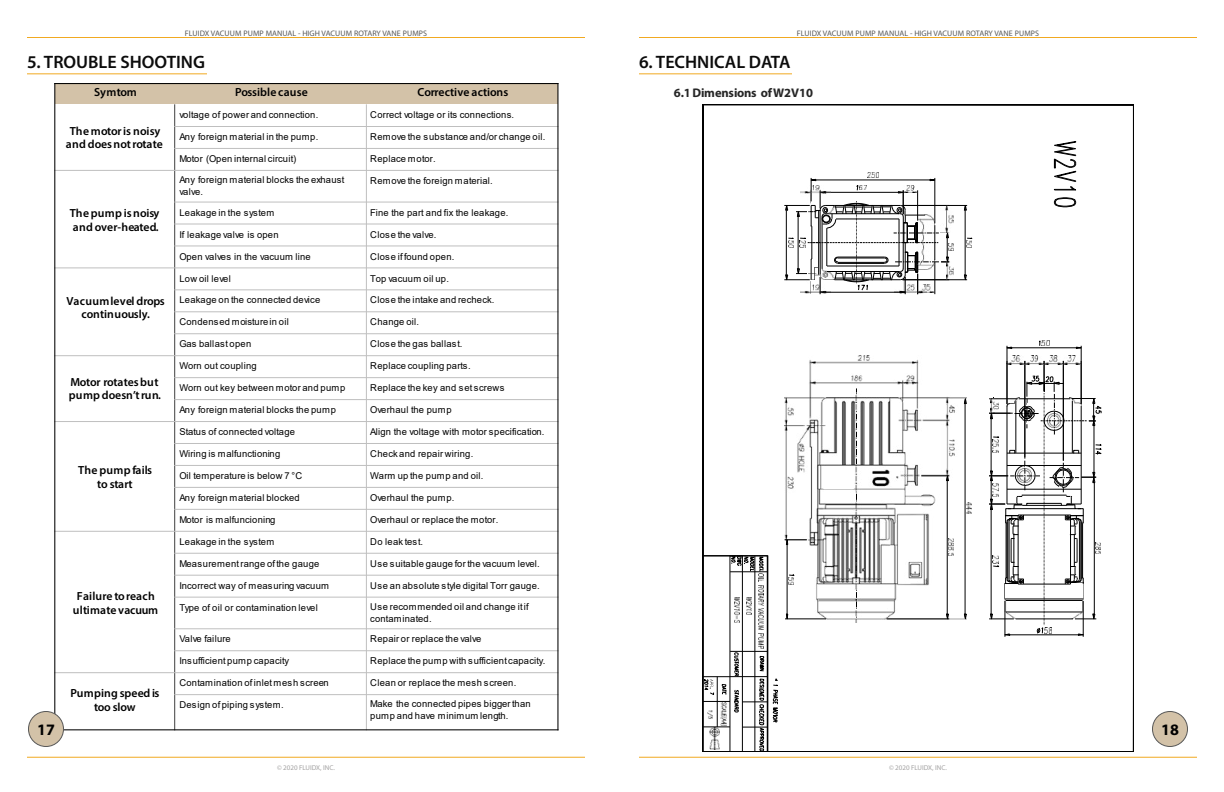
<style>
.page{position:relative;width:1224px;height:792px;background:#fff}
.page>*{position:absolute;margin:0;border:0;box-sizing:border-box;transform-origin:0 0}
.t1{font:600 18px "Myriad Pro";color:#0c0c0c}
.t2{font:700 16px "Myriad Pro";color:#000}
.t3{font:700 12.6px "Myriad Pro";letter-spacing:-.01em;color:#262626}
.t4{font:600 11.8px/13.3px "Myriad Pro";letter-spacing:.01em;color:#000;text-align:center}
.t5{font:9.4px/11.8px "Arial";letter-spacing:.025em;color:#000}
.t6{font:8px "Myriad Pro";letter-spacing:.01em;color:#585858}
.t7{font:7px "Myriad Pro";color:#a3a2a2}
</style>
<div class="page">
<hr style="left:27px;top:757px;width:558px;height:1px;background:#f1a921">
<hr style="left:27px;top:37px;width:558px;height:1px;background:#f1a921">
<hr style="left:639px;top:757px;width:558px;height:1px;background:#f1a921">
<hr style="left:639px;top:37px;width:558px;height:1px;background:#f1a921">
<hr style="left:27px;top:73px;width:180px;height:1px;background:#f1a921">
<hr style="left:639px;top:73px;width:153px;height:1px;background:#f1a921">
<div style="left:1152px;top:712px;width:36px;height:34px;background:#d3c2a8;border-radius:50%"></div>
<div style="left:1152px;top:711px;width:36px;height:36px;border:1px solid #585858;border-radius:50%"></div>
<div style="left:55px;top:84px;width:120px;height:20px;background:#d3c2a8"></div>
<div style="left:175px;top:84px;width:191px;height:20px;background:#d3c2a8"></div>
<div style="left:366px;top:84px;width:192px;height:20px;background:#d3c2a8"></div>
<hr style="left:174px;top:104px;width:1px;height:230px;background:#404040">
<svg style="left:174px;top:334px;width:1px;height:21px"></svg>
<hr style="left:174px;top:356px;width:1px;height:109px;background:#404040">
<svg style="left:174px;top:466px;width:1px;height:21px"></svg>
<hr style="left:174px;top:487px;width:1px;height:243px;background:#404040">
<hr style="left:366px;top:104px;width:1px;height:230px;background:#bfbfbf">
<svg style="left:366px;top:334px;width:1px;height:21px"></svg>
<hr style="left:366px;top:356px;width:1px;height:109px;background:#bfbfbf">
<svg style="left:366px;top:466px;width:1px;height:21px"></svg>
<hr style="left:366px;top:487px;width:1px;height:243px;background:#bfbfbf">
<hr style="left:174px;top:126px;width:384px;height:1px;background:#bfbfbf">
<hr style="left:174px;top:148px;width:384px;height:1px;background:#bfbfbf">
<hr style="left:54px;top:170px;width:504px;height:1px;background:#bfbfbf">
<hr style="left:174px;top:202px;width:384px;height:1px;background:#bfbfbf">
<hr style="left:174px;top:224px;width:384px;height:1px;background:#bfbfbf">
<hr style="left:174px;top:246px;width:384px;height:1px;background:#bfbfbf">
<hr style="left:54px;top:268px;width:504px;height:1px;background:#bfbfbf">
<hr style="left:174px;top:289px;width:384px;height:1px;background:#bfbfbf">
<hr style="left:174px;top:311px;width:384px;height:1px;background:#bfbfbf">
<hr style="left:174px;top:333px;width:384px;height:1px;background:#bfbfbf">
<hr style="left:54px;top:355px;width:504px;height:1px;background:#bfbfbf">
<hr style="left:174px;top:377px;width:384px;height:1px;background:#bfbfbf">
<hr style="left:174px;top:399px;width:384px;height:1px;background:#bfbfbf">
<hr style="left:54px;top:421px;width:504px;height:1px;background:#bfbfbf">
<hr style="left:174px;top:443px;width:384px;height:1px;background:#bfbfbf">
<hr style="left:174px;top:465px;width:384px;height:1px;background:#bfbfbf">
<hr style="left:174px;top:487px;width:384px;height:1px;background:#bfbfbf">
<hr style="left:174px;top:509px;width:384px;height:1px;background:#bfbfbf">
<hr style="left:54px;top:531px;width:504px;height:1px;background:#bfbfbf">
<hr style="left:174px;top:553px;width:384px;height:1px;background:#bfbfbf">
<hr style="left:174px;top:575px;width:384px;height:1px;background:#bfbfbf">
<hr style="left:174px;top:597px;width:384px;height:1px;background:#bfbfbf">
<hr style="left:174px;top:628px;width:384px;height:1px;background:#bfbfbf">
<hr style="left:174px;top:650px;width:384px;height:1px;background:#bfbfbf">
<hr style="left:54px;top:672px;width:504px;height:1px;background:#bfbfbf">
<hr style="left:174px;top:694px;width:384px;height:1px;background:#bfbfbf">
<hr style="left:54px;top:83px;width:1px;height:647px;background:#000">
<hr style="left:557px;top:83px;width:1px;height:647px;background:#000">
<hr style="left:54px;top:83px;width:504px;height:1px;background:#000">
<hr style="left:54px;top:729px;width:504px;height:1px;background:#000">
<div style="left:28px;top:712px;width:36px;height:34px;background:#d3c2a8;border-radius:50%"></div>
<div style="left:28px;top:711px;width:36px;height:36px;border:1px solid #585858;border-radius:50%"></div>
<hr style="left:703px;top:752px;width:431px;height:1px;background:#000">
<svg style="left:702px;top:104px;width:432px;height:648px"></svg>
<div style="left:824px;top:468px;width:29px;height:20px;background:#fff"></div>
<p class="t6" style="left:185px;top:28px;width:244px">FLUIDX VACUUM PUMP MANUAL - HIGH VACUUM ROTARY VANE PUMPS</p>
<p class="t6" style="left:797px;top:28px;width:244px">FLUIDX VACUUM PUMP MANUAL - HIGH VACUUM ROTARY VANE PUMPS</p>
<h1 class="t1" style="left:27px;top:50px;width:180px">5. TROUBLE SHOOTING</h1>
<h1 class="t1" style="left:639px;top:50px;width:153px">6. TECHNICAL DATA</h1>
<h3 class="t3" style="left:674px;top:84px;width:141px">6.1Dimensions ofW2V10</h3>
<p class="t4" style="left:94px;top:85px;width:44px">Symtom</p>
<p class="t4" style="left:235px;top:85px;width:74px">Possible cause</p>
<p class="t4" style="left:417px;top:85px;width:93px">Corrective actions</p>
<p class="t4" style="left:66px;top:124px;width:99px">The motor is noisy and does notrotate</p>
<p class="t5" style="left:179px;top:109px;width:141px">voltage of power and connection.</p>
<p class="t5" style="left:370px;top:109px;width:145px">Correct voltage or its connections.</p>
<p class="t5" style="left:179px;top:131px;width:141px">Any foreign material in the pump.</p>
<p class="t5" style="left:370px;top:131px;width:177px">Remove the substance and/or change oil.</p>
<p class="t5" style="left:179px;top:153px;width:118px">Motor (Open internal circuit)</p>
<p class="t5" style="left:370px;top:153px;width:67px">Replace motor.</p>
<p class="t4" style="left:70px;top:205px;width:91px;line-height:14.1px;text-align:left">The pump isnoisy and over-heated.</p>
<p class="t4" style="left:67px;top:294px;width:100px">Vacuum leveldrops continuously.</p>
<p class="t4" style="left:69px;top:375px;width:94px;text-align:left">Motor rotates but pump doesn’trun.</p>
<p class="t4" style="left:78px;top:463px;width:75px;line-height:14.1px">The pump fails to start</p>
<p class="t4" style="left:73px;top:589px;width:87px">Failure to reach ultimate vacuum</p>
<h2 class="t2" style="left:37px;top:719px;width:19px">17</h2>
<p class="t4" style="left:70px;top:687px;width:90px">Pumping speed is too slow</p>
<p class="t5" style="left:179px;top:174px;width:166px">Any foreign material blocks the exhaust valve.</p>
<p class="t5" style="left:370px;top:175px;width:124px">Remove the foreign material.</p>
<p class="t5" style="left:179px;top:206px;width:96px">Leakage in the system</p>
<p class="t5" style="left:370px;top:206px;width:140px">Fine the part and fix the leakage.</p>
<p class="t5" style="left:179px;top:228px;width:101px">If leakage valve is open</p>
<p class="t5" style="left:370px;top:228px;width:68px">Close the valve.</p>
<p class="t5" style="left:179px;top:250px;width:133px">Open valves in the vacuum line</p>
<p class="t5" style="left:370px;top:250px;width:86px">Close if found open.</p>
<p class="t5" style="left:179px;top:272px;width:53px">Low oil level</p>
<p class="t5" style="left:370px;top:272px;width:80px">Top vacuum oil up.</p>
<p class="t5" style="left:179px;top:294px;width:142px">Leakage on the connected device</p>
<p class="t5" style="left:370px;top:294px;width:126px">Close the intake and recheck.</p>
<p class="t5" style="left:179px;top:316px;width:111px">Condensed moisture in oil</p>
<p class="t5" style="left:370px;top:316px;width:50px">Change oil.</p>
<p class="t5" style="left:179px;top:338px;width:73px">Gas ballast open</p>
<p class="t5" style="left:370px;top:338px;width:93px">Close the gas ballast.</p>
<p class="t5" style="left:179px;top:360px;width:79px">Worn out coupling</p>
<p class="t5" style="left:370px;top:360px;width:102px">Replace coupling parts.</p>
<p class="t5" style="left:179px;top:382px;width:167px">Worn out key between motor and pump</p>
<p class="t5" style="left:370px;top:382px;width:136px">Replace the key and set screws</p>
<p class="t5" style="left:179px;top:404px;width:158px">Any foreign material blocks the pump</p>
<p class="t5" style="left:370px;top:404px;width:83px">Overhaul the pump</p>
<p class="t5" style="left:179px;top:426px;width:117px">Status of connected voltage</p>
<p class="t5" style="left:370px;top:426px;width:176px">Align the voltage with motor specification.</p>
<p class="t5" style="left:179px;top:448px;width:102px">Wiring is malfunctioning</p>
<p class="t5" style="left:370px;top:448px;width:104px">Check and repair wiring.</p>
<p class="t5" style="left:179px;top:470px;width:124px">Oil temperature is below 7 °C</p>
<p class="t5" style="left:370px;top:470px;width:115px">Warm up the pump and oil.</p>
<p class="t5" style="left:179px;top:492px;width:122px">Any foreign material blocked</p>
<p class="t5" style="left:370px;top:492px;width:86px">Overhaul the pump.</p>
<p class="t5" style="left:179px;top:514px;width:98px">Motor is malfuncioning</p>
<p class="t5" style="left:370px;top:514px;width:130px">Overhaul or replace the motor.</p>
<p class="t5" style="left:179px;top:536px;width:96px">Leakage in the system</p>
<p class="t5" style="left:370px;top:536px;width:54px">Do leak test.</p>
<p class="t5" style="left:179px;top:558px;width:142px">Measurement range of the gauge</p>
<p class="t5" style="left:370px;top:558px;width:171px">Use suitable gauge for the vacuum level.</p>
<p class="t5" style="left:179px;top:580px;width:151px">Incorrect way of measuring vacuum</p>
<p class="t5" style="left:370px;top:580px;width:171px">Use an absolute style digital Torr gauge.</p>
<p class="t5" style="left:179px;top:602px;width:140px">Type of oil or contamination level</p>
<p class="t5" style="left:370px;top:601px;width:160px">Use recommended oil and change it if contaminated.</p>
<p class="t5" style="left:179px;top:633px;width:53px">Valve failure</p>
<p class="t5" style="left:370px;top:633px;width:113px">Repair or replace the valve</p>
<p class="t5" style="left:179px;top:655px;width:111px">Insufficient pump capacity</p>
<p class="t5" style="left:370px;top:655px;width:177px">Replace the pump with sufficient capacity.</p>
<p class="t5" style="left:179px;top:677px;width:151px">Contamination of inlet mesh screen</p>
<p class="t5" style="left:370px;top:677px;width:148px">Clean or replace the mesh screen.</p>
<p class="t5" style="left:179px;top:699px;width:106px">Design of piping system.</p>
<p class="t5" style="left:370px;top:698px;width:162px">Make the connected pipes bigger than pump and have minimum length.</p>
<p class="t7" style="left:277px;top:764px;width:59px">© 2020 FLUIDX, INC.</p>
<p class="t7" style="left:889px;top:764px;width:59px">© 2020 FLUIDX, INC.</p>
<h2 class="t2" style="left:1161px;top:719px;width:19px">18</h2>
</div>
